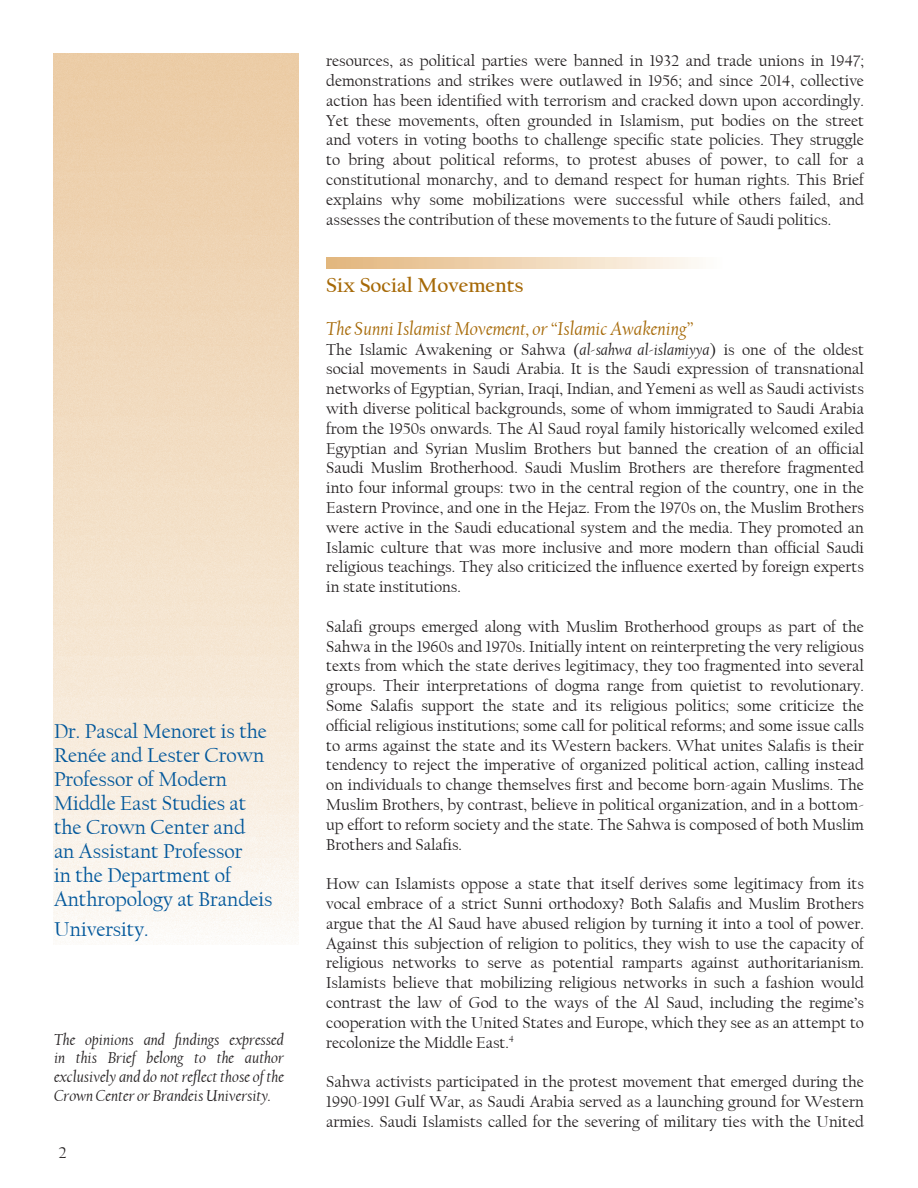
<style>
.page{position:relative;width:918px;height:1188px;background:#fff}
.page>*{position:absolute;margin:0;border:0;box-sizing:border-box;transform-origin:0 0}
.MEB_Author_Bio{font:21px/24px "Californian FB";color:#01579b}
.MEB_Section_title{font:700 21px "Californian FB";color:#a66907}
.MEB_Subtitle{font:italic 19.5px "Californian FB";color:#a66907}
.MEB_Body_Text{font:16.5px/19.8px "Californian FB";color:#231f20;text-align:justify}
.MEB_Body_Text-2{font:italic 16.5px/18.6px "Californian FB";color:#231f20;text-align:justify}
.s1{font-style:italic}
</style>
<div class="page">
<img style="left:54px;top:54px;width:244px;height:891px">
<svg style="left:326px;top:257px;width:373px;height:11px;background:#efd6b5"></svg>
<p class="MEB_Author_Bio" style="left:54px;top:720px;width:220px">Dr. Pascal Menoret is the<br>Renée and Lester Crown<br>Professor of Modern<br>Middle East Studies at the Crown Center and<br>an Assistant Professor<br>in the Department of<br>Anthropology at Brandeis</p>
<p class="MEB_Author_Bio" style="left:54px;top:918px;width:96px">University.</p>
<p class="MEB_Body_Text-2" style="left:54px;top:1030px;width:232px">The opinions and findings expressed in this Brief belong to the author exclusively and do not reflect those of the Crown Center or Brandeis University.</p>
<p class="MEB_Body_Text" style="left:58px;top:1142px;width:10px">2</p>
<p class="MEB_Body_Text" style="left:326px;top:51px;width:539px">resources, as political parties were banned in 1932 and trade unions in 1947; demonstrations and strikes were outlawed in 1956; and since 2014, collective action has been identified with terrorism and cracked down upon accordingly.<br>Yet these movements, often grounded in Islamism, put bodies on the street and voters in voting booths to challenge specific state policies. They struggle to bring about political reforms, to protest abuses of power, to call for a constitutional monarchy, and to demand respect for human rights. This Brief explains why some mobilizations were successful while others failed, and assesses the contribution of these movements to the future of Saudi politics.</p>
<p class="MEB_Section_title" style="left:326px;top:274px;width:199px">Six Social Movements</p>
<p class="MEB_Subtitle" style="left:326px;top:318px;width:368px">The Sunni Islamist Movement, or “Islamic Awakening”</p>
<p class="MEB_Body_Text" style="left:326px;top:340px;width:539px">The Islamic Awakening or Sahwa (<span class="s1">al-sahwa al-islamiyya</span>) is one of the oldest social movements in Saudi Arabia. It is the Saudi expression of transnational networks of Egyptian, Syrian, Iraqi, Indian, and Yemeni as well as Saudi activists with diverse political backgrounds, some of whom immigrated to Saudi Arabia from the 1950s onwards. The Al Saud royal family historically welcomed exiled Egyptian and Syrian Muslim Brothers but banned the creation of an official Saudi Muslim Brotherhood. Saudi Muslim Brothers are therefore fragmented into four informal groups: two in the central region of the country, one in the Eastern Province, and one in the Hejaz. From the 1970s on, the Muslim Brothers were active in the Saudi educational system and the media. They promoted an Islamic culture that was more inclusive and more modern than official Saudi religious teachings. They also criticized the influence exerted by foreign experts in state institutions.</p>
<p class="MEB_Body_Text" style="left:326px;top:617px;width:539px">Salafi groups emerged along with Muslim Brotherhood groups as part of the Sahwa in the 1960s and 1970s. Initially intent on reinterpreting the very religious texts from which the state derives legitimacy, they too fragmented into several groups. Their interpretations of dogma range from quietist to revolutionary.<br>Some Salafis support the state and its religious politics; some criticize the official religious institutions; some call for political reforms; and some issue calls to arms against the state and its Western backers. What unites Salafis is their tendency to reject the imperative of organized political action, calling instead on individuals to change themselves first and become born-again Muslims. The Muslim Brothers, by contrast, believe in political organization, and in a bottom&shy;up effort to reform society and the state. The Sahwa is composed of both Muslim Brothers and Salafis.</p>
<p class="MEB_Body_Text" style="left:326px;top:874px;width:539px">How can Islamists oppose a state that itself derives some legitimacy from its vocal embrace of a strict Sunni orthodoxy? Both Salafis and Muslim Brothers argue that the Al Saud have abused religion by turning it into a tool of power.<br>Against this subjection of religion to politics, they wish to use the capacity of religious networks to serve as potential ramparts against authoritarianism.<br>Islamists believe that mobilizing religious networks in such a fashion would contrast the law of God to the ways of the Al Saud, including the regime’s cooperation with the United States and Europe, which they see as an attempt to recolonize the Middle East.<sup>4</sup></p>
<p class="MEB_Body_Text" style="left:326px;top:1072px;width:539px">Sahwa activists participated in the protest movement that emerged during the 1990-1991 Gulf War, as Saudi Arabia served as a launching ground for Western armies. Saudi Islamists called for the severing of military ties with the United</p>
</div>
